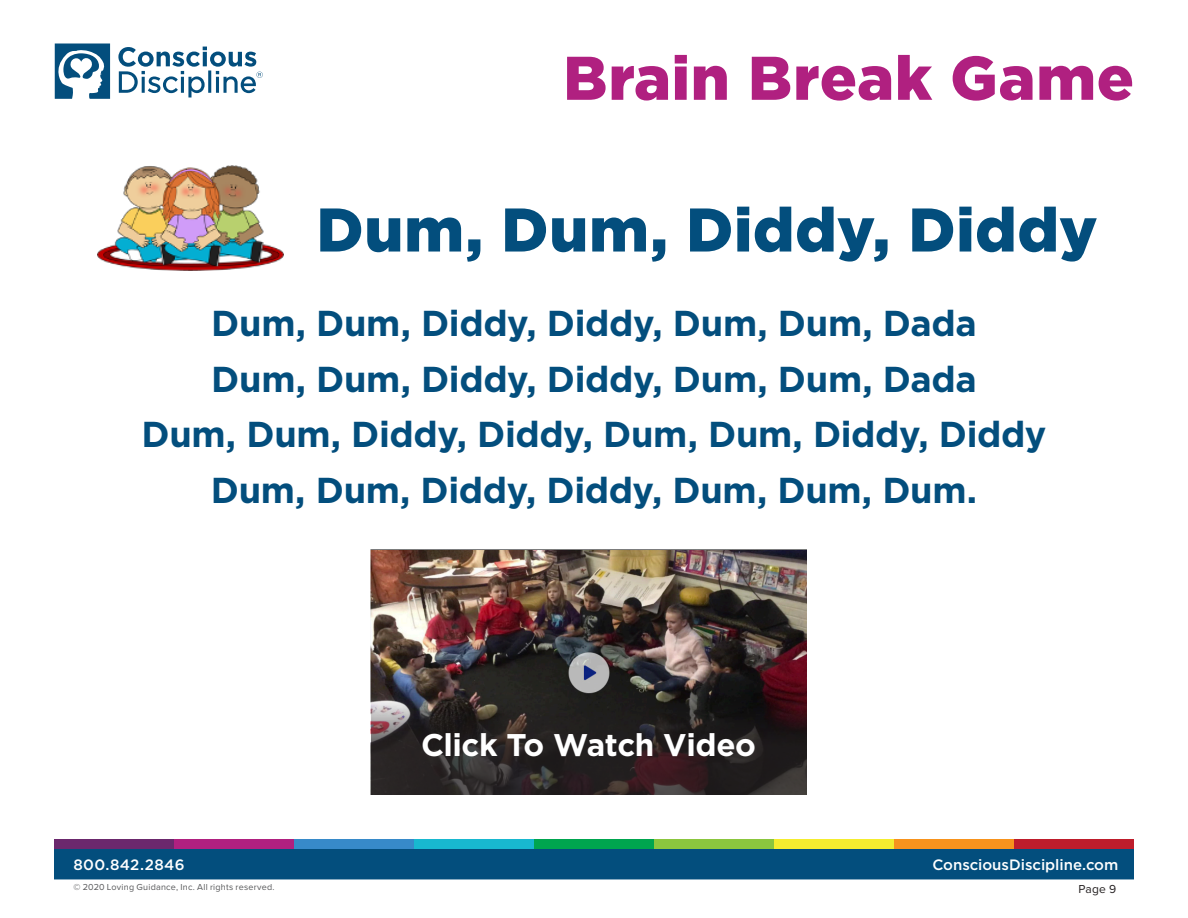
<style>
.page{position:relative;width:1188px;height:918px;background:#fff}
.page>*{position:absolute;margin:0;border:0;box-sizing:border-box;transform-origin:0 0}
.t1{font:900 61.5px "Gotham";letter-spacing:.01em;color:#034e7d}
.t2{font:900 61.5px "Gotham";letter-spacing:.01em;color:#b02080}
.t3{font:700 36px "Gotham";letter-spacing:-.005em;color:#034e7d}
.t4{font:700 31.35px "Gotham";letter-spacing:-.015em;color:#fff}
.t5{font:500 15px "Gotham";color:#fff}
.t6{font:500 15px "Gotham";letter-spacing:.025em;color:#fff}
.t7{font:12px "Proxima Nova";color:#231f20}
.t8{font:9px "Proxima Nova";letter-spacing:.025em;color:#57585a}
</style>
<div class="page">
<div style="left:54px;top:849px;width:1080px;height:30px;background:#034e7d"></div>
<svg style="left:54px;top:44px;width:56px;height:55px"></svg>
<svg style="left:118px;top:47px;width:145px;height:50px"></svg>
<div style="left:54px;top:839px;width:120px;height:10px;background:#6b286d"></div>
<div style="left:174px;top:839px;width:120px;height:10px;background:#b02080"></div>
<div style="left:294px;top:839px;width:120px;height:10px;background:#378ac9"></div>
<div style="left:414px;top:839px;width:120px;height:10px;background:#18b8d0"></div>
<div style="left:534px;top:839px;width:120px;height:10px;background:#00a54f"></div>
<div style="left:654px;top:839px;width:120px;height:10px;background:#8bc63e"></div>
<div style="left:774px;top:839px;width:120px;height:10px;background:#f4ed2f"></div>
<div style="left:894px;top:839px;width:120px;height:10px;background:#f7931d"></div>
<div style="left:1014px;top:839px;width:120px;height:10px;background:#be1d2c"></div>
<img style="left:97px;top:166px;width:187px;height:105px">
<img style="left:371px;top:550px;width:435px;height:149px">
<svg style="left:371px;top:699px;width:435px;height:96px;background:#2c2525"></svg>
<p class="t2" style="left:563px;top:42px;width:572px">Brain Break Game</p>
<p class="t1" style="left:316px;top:194px;width:783px">Dum, Dum, Diddy, Diddy</p>
<p class="t3" style="left:211px;top:303px;width:767px">Dum, Dum, Diddy, Diddy, Dum, Dum, Dada</p>
<p class="t3" style="left:211px;top:358px;width:767px">Dum, Dum, Diddy, Diddy, Dum, Dum, Dada</p>
<p class="t3" style="left:141px;top:414px;width:907px">Dum, Dum, Diddy, Diddy, Dum, Dum, Diddy, Diddy</p>
<p class="t3" style="left:211px;top:469px;width:768px">Dum, Dum, Diddy, Diddy, Dum, Dum, Dum.</p>
<p class="t4" style="left:421px;top:726px;width:336px">Click To Watch Video</p>
<p class="t6" style="left:73px;top:856px;width:113px">800.842.2846</p>
<p class="t5" style="left:932px;top:856px;width:188px">ConsciousDiscipline.com</p>
<p class="t8" style="left:74px;top:881px;width:203px">© 2020 Loving Guidance, Inc. All rights reserved.</p>
<p class="t7" style="left:1078px;top:880px;width:39px">Page 9</p>
</div>
